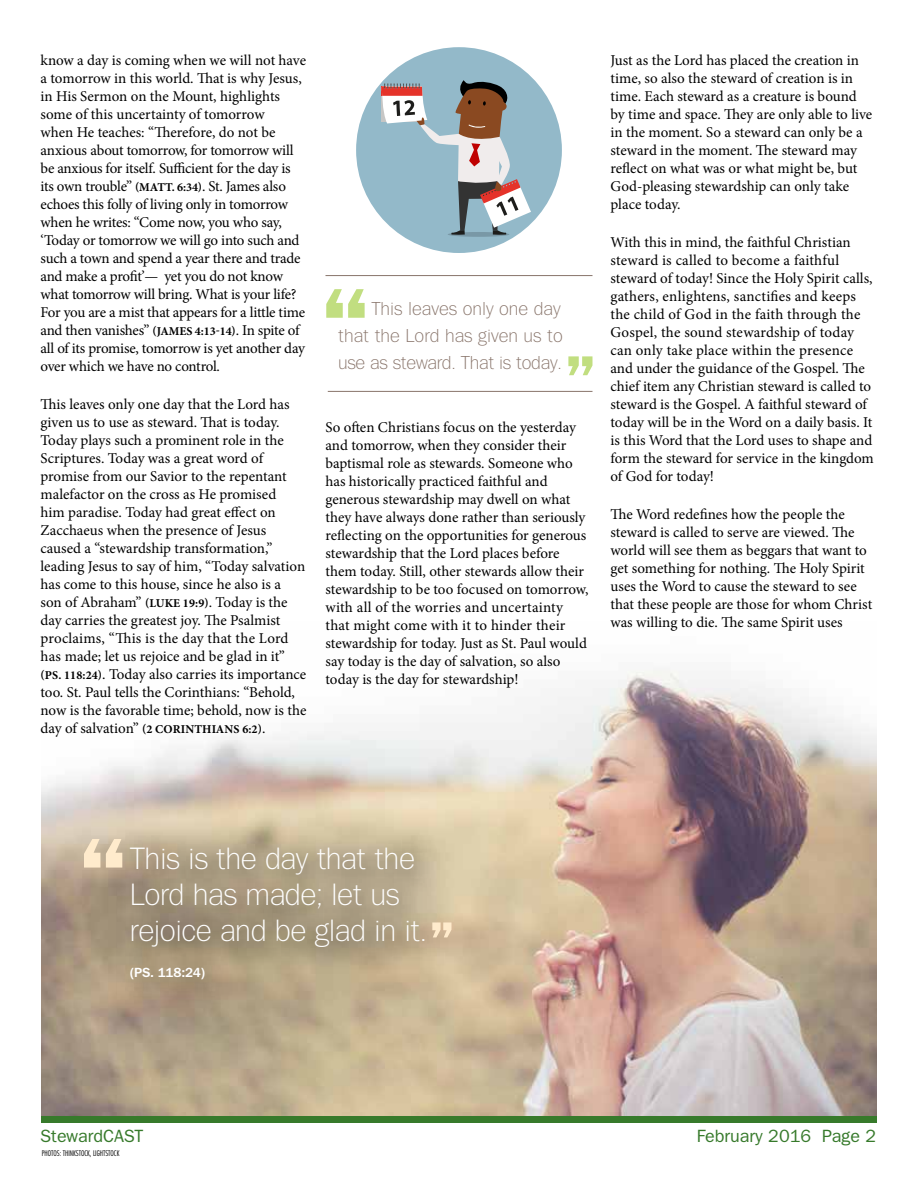
<style>
.page{position:relative;width:918px;height:1188px;background:#fff}
.page>*{position:absolute;margin:0;border:0;box-sizing:border-box;transform-origin:0 0}
.t1{font:300 31.5px/36px "Tee Franklin";letter-spacing:-.015em;color:#fff}
.t2{font:300 19.2px/27px "Tee Franklin";color:#88746a;text-align:justify}
.t3{font:500 18px "Tee Franklin";color:#377a2b}
.t4{font:15px/18px "Minion Pro";letter-spacing:-.005em;color:#000}
.t5{font:700 13.5px "Tee Franklin";letter-spacing:-.015em;color:#fff}
.t6{font:700 12px "Minion Pro";letter-spacing:.01em;color:#000}
.t7{font:300 condensed 7.5px "Futura Std";color:#000}
.s1{font-weight:700;font-size:12px}
.s2{font-weight:400;font-size:15px}
</style>
<div class="page">
<img style="left:41px;top:669px;width:836px;height:447px">
<div style="left:41px;top:1116px;width:836px;height:7px;background:#377a2b"></div>
<svg style="left:114px;top:831px;width:335px;height:177px;background:#b1a185"></svg>
<svg style="left:84px;top:839px;width:38px;height:29px"></svg>
<svg style="left:432px;top:922px;width:20px;height:15px"></svg>
<div style="left:356px;top:47px;width:206px;height:206px;background:#93b9c9;border-radius:103px"></div>
<div style="left:448px;top:232px;width:61px;height:5px;background:#7998a6;border-radius:50%"></div>
<svg style="left:381px;top:87px;width:40px;height:35px"></svg>
<svg style="left:382px;top:80px;width:149px;height:155px"></svg>
<hr style="left:326px;top:275px;width:266px;height:1px;background:#88746a">
<hr style="left:328px;top:391px;width:264px;height:1px;background:#88746a">
<svg style="left:326px;top:289px;width:39px;height:29px"></svg>
<svg style="left:568px;top:356px;width:24px;height:19px"></svg>
<p class="t4" style="left:40px;top:51px;width:267px">know a day is coming when we will not have a tomorrow in this world. That is why Jesus, in His Sermon on the Mount, highlights some of this uncertainty of tomorrow<br>when He teaches: “Therefore, do not be anxious about tomorrow, for tomorrow will be anxious for itself. Sufficient for the day is its own trouble” <span class="s1">(MATT. 6:34)</span>. St. James also echoes this folly of living only in tomorrow when he writes: “Come now, you who say, ‘Today or tomorrow we will go into such and such a town and spend a year there and trade and make a profit’— yet you do not know what tomorrow will bring. What is your life?<br>For you are a mist that appears for a little time and then vanishes” <span class="s1">(JAMES 4:13-14)</span>. In spite of all of its promise, tomorrow is yet another day over which we have no control.</p>
<p class="t4" style="left:41px;top:395px;width:267px">This leaves only one day that the Lord has given us to use as steward. That is today.<br>Today plays such a prominent role in the Scriptures. Today was a great word of promise from our Savior to the repentant malefactor on the cross as He promised<br>him paradise. Today had great effect on Zacchaeus when the presence of Jesus caused a “stewardship transformation,” leading Jesus to say of him, “Today salvation has come to this house, since he also is a<br>son of Abraham” <span class="s1">(LUKE 19:9)</span>. Today is the day carries the greatest joy. The Psalmist proclaims, “This is the day that the Lord has made; let us rejoice and be glad in it” <span class="s1">(PS. 118:24)</span>. Today also carries its importance too. St. Paul tells the Corinthians: “Behold, now is the favorable time; behold, now is the</p>
<p class="t6" style="left:41px;top:721px;width:226px"><span class="s2">day of salvation”</span> (2 CORINTHIANS 6:2)<span class="s2">.</span></p>
<p class="t2" style="left:338px;top:295px;width:226px;text-indent:33px">This leaves only one day that the Lord has given us to use as steward. That is today.</p>
<p class="t4" style="left:325px;top:419px;width:264px">So often Christians focus on the yesterday and tomorrow, when they consider their baptismal role as stewards. Someone who has historically practiced faithful and generous stewardship may dwell on what they have always done rather than seriously reflecting on the opportunities for generous stewardship that the Lord places before them today. Still, other stewards allow their stewardship to be too focused on tomorrow, with all of the worries and uncertainty that might come with it to hinder their stewardship for today. Just as St. Paul would say today is the day of salvation, so also today is the day for stewardship!</p>
<p class="t4" style="left:610px;top:51px;width:263px">Just as the Lord has placed the creation in time, so also the steward of creation is in time. Each steward as a creature is bound by time and space. They are only able to live in the moment. So a steward can only be a steward in the moment. The steward may reflect on what was or what might be, but God-pleasing stewardship can only take place today.</p>
<p class="t4" style="left:610px;top:233px;width:265px">With this in mind, the faithful Christian steward is called to become a faithful steward of today! Since the Holy Spirit calls, gathers, enlightens, sanctifies and keeps the child of God in the faith through the Gospel, the sound stewardship of today can only take place within the presence and under the guidance of the Gospel. The chief item any Christian steward is called to steward is the Gospel. A faithful steward of today will be in the Word on a daily basis. It is this Word that the Lord uses to shape and form the steward for service in the kingdom of God for today!</p>
<p class="t4" style="left:610px;top:506px;width:263px">The Word redefines how the people the steward is called to serve are viewed. The world will see them as beggars that want to get something for nothing. The Holy Spirit uses the Word to cause the steward to see that these people are those for whom Christ was willing to die. The same Spirit uses</p>
<h1 class="t1" style="left:130px;top:841px;width:299px">This is the day that the<br>Lord has made; let us rejoice and be glad in it.</h1>
<p class="t5" style="left:130px;top:965px;width:77px">(PS. 118:24)</p>
<p class="t3" style="left:40px;top:1126px;width:104px">StewardCAST</p>
<p class="t3" style="left:697px;top:1126px;width:181px">February 2016 Page 2</p>
<p class="t7" style="left:42px;top:1148px;width:79px">PHOTOS: THINKSTOCK, LIGHTSTOCK</p>
</div>
